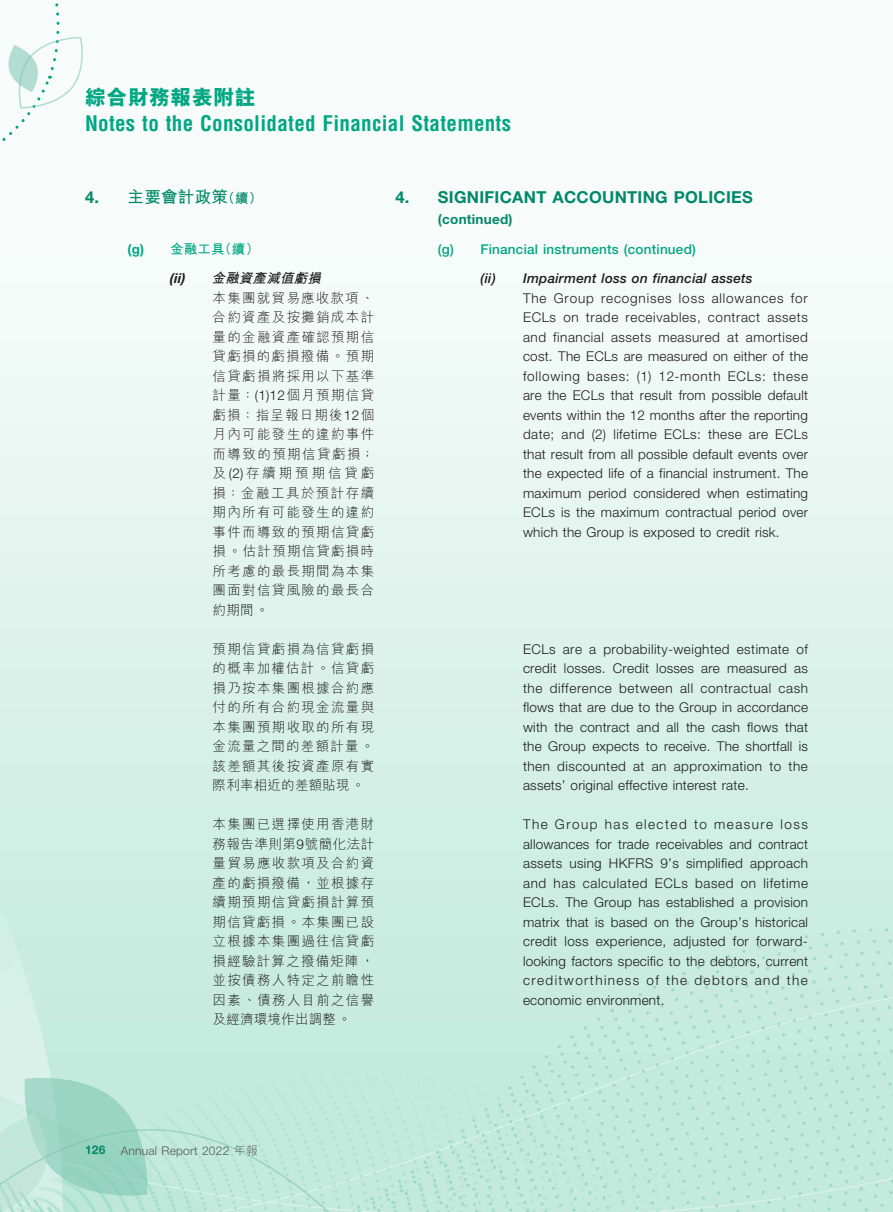
<style>
.page{position:relative;width:893px;height:1212px;background:#fff}
.page>*{position:absolute;margin:0;border:0;box-sizing:border-box;transform-origin:0 0}
.t1{font:700 condensed 21px "Helvetica LT Std";letter-spacing:.015em;color:#00a782}
.t2{font:800 21px "M Hei HK";letter-spacing:.02em;color:#00a782}
.t3{font:700 16.5px "Helvetica Neue LT Std";letter-spacing:.015em;color:#008969}
.t4{font:700 16.5px "M Hei HK";letter-spacing:.015em;color:#008969}
.t5{font:300 13.5px/19.5px "Helvetica Neue LT Std";letter-spacing:.015em;color:#1c1c1b;text-align:justify}
.t6{font:300 13.5px/19.5px "M Hei HK";letter-spacing:.095em;color:#1c1c1b;text-align:justify}
.t7{font:italic 500 13.5px "Helvetica Neue LT Std";letter-spacing:.015em;color:#1c1c1b}
.t8{font:500 13.5px "Helvetica Neue LT Std";letter-spacing:.015em;color:#00a782}
.t9{font:700 13.5px "Helvetica Neue LT Std";letter-spacing:.015em;color:#008969}
.t10{font:700 13.5px "M Hei HK";color:#00a782}
.t11{font:italic 700 13.5px "M Hei HK";color:#1c1c1b}
.t12{font:italic 700 13.5px "Helvetica Neue LT Std";color:#1c1c1b}
.t13{font:300 12px "Helvetica Neue LT Std";letter-spacing:.015em;color:#575756}
.t14{font:700 12px "Helvetica Neue LT Std";color:#008969}
.s1{font-family:"Helvetica Neue LT Std"}
.s2{font-size:13.5px}
.s3{font-family:"M Hei HK"}
</style>
<div class="page">
<img style="left:0;top:284px;width:893px;height:928px">
<svg style="left:0;top:1071px;width:385px;height:141px;background:#bae4d6"></svg>
<svg style="left:2px;top:3px;width:81px;height:138px"></svg>
<h1 class="t2" style="left:85px;top:83px;width:172px">綜合財務報表附註</h1>
<h1 class="t1" style="left:85px;top:110px;width:428px">Notes to the Consolidated Financial Statements</h1>
<p class="t4" style="left:85px;top:185px;width:179px"><span class="s1">4.</span> 主要會計政策<span class="s2">（續）</span></p>
<p class="t10" style="left:128px;top:239px;width:133px"><span class="s1">(g)</span> 金融工具（續）</p>
<p class="t12" style="left:169px;top:270px;width:17px">(ii)</p>
<p class="t11" style="left:211px;top:268px;width:115px">金融資產減值虧損</p>
<p class="t6" style="left:213px;top:287px;width:163px">本集團就貿易應收款項、合約資產及按攤銷成本計量的金融資產確認預期信貸虧損的虧損撥備。預期信貸虧損將採用以下基準計量：<span class="s1">(1)12</span>個月預期信貸虧損：指呈報日期後<span class="s1">12</span>個月內可能發生的違約事件而導致的預期信貸虧損；及<span class="s1">(2)</span>存續期預期信貸虧損：金融工具於預計存續期內所有可能發生的違約事件而導致的預期信貸虧損。估計預期信貸虧損時所考慮的最長期間為本集團面對信貸風險的最長合約期間。</p>
<p class="t6" style="left:213px;top:638px;width:163px">預期信貸虧損為信貸虧損的概率加權估計。信貸虧損乃按本集團根據合約應付的所有合約現金流量與本集團預期收取的所有現金流量之間的差額計量。該差額其後按資產原有實際利率相近的差額貼現。</p>
<p class="t6" style="left:213px;top:814px;width:163px">本集團已選擇使用香港財務報告準則第<span class="s1">9</span>號簡化法計量貿易應收款項及合約資產的虧損撥備，並根據存續期預期信貸虧損計算預期信貸虧損。本集團已設立根據本集團過往信貸虧損經驗計算之撥備矩陣，並按債務人特定之前瞻性因素、債務人目前之信譽及經濟環境作出調整。</p>
<p class="t3" style="left:395px;top:187px;width:359px">4. SIGNIFICANT ACCOUNTING POLICIES</p>
<p class="t9" style="left:438px;top:211px;width:76px">(continued)</p>
<p class="t8" style="left:438px;top:241px;width:259px">(g) Financial instruments (continued)</p>
<p class="t7" style="left:480px;top:270px;width:274px">(ii) Impairment loss on financial assets</p>
<p class="t5" style="left:523px;top:288px;width:287px">The Group recognises loss allowances for ECLs on trade receivables, contract assets and financial assets measured at amortised cost. The ECLs are measured on either of the following bases: (1) 12-month ECLs: these are the ECLs that result from possible default events within the 12 months after the reporting date; and (2) lifetime ECLs: these are ECLs that result from all possible default events over the expected life of a financial instrument. The maximum period considered when estimating ECLs is the maximum contractual period over which the Group is exposed to credit risk.</p>
<p class="t5" style="left:523px;top:639px;width:287px">ECLs are a probability-weighted estimate of credit losses. Credit losses are measured as the difference between all contractual cash flows that are due to the Group in accordance with the contract and all the cash flows that the Group expects to receive. The shortfall is then discounted at an approximation to the assets’ original effective interest rate.</p>
<p class="t5" style="left:523px;top:814px;width:287px">The Group has elected to measure loss allowances for trade receivables and contract assets using HKFRS 9’s simplified approach and has calculated ECLs based on lifetime ECLs. The Group has established a provision matrix that is based on the Group’s historical credit loss experience, adjusted for forward&shy;looking factors specific to the debtors, current creditworthiness of the debtors and the economic environment.</p>
<p class="t14" style="left:85px;top:1143px;width:22px">126</p>
<p class="t13" style="left:121px;top:1143px;width:139px">Annual Report 2022 <span class="s3">年報</span></p>
</div>
